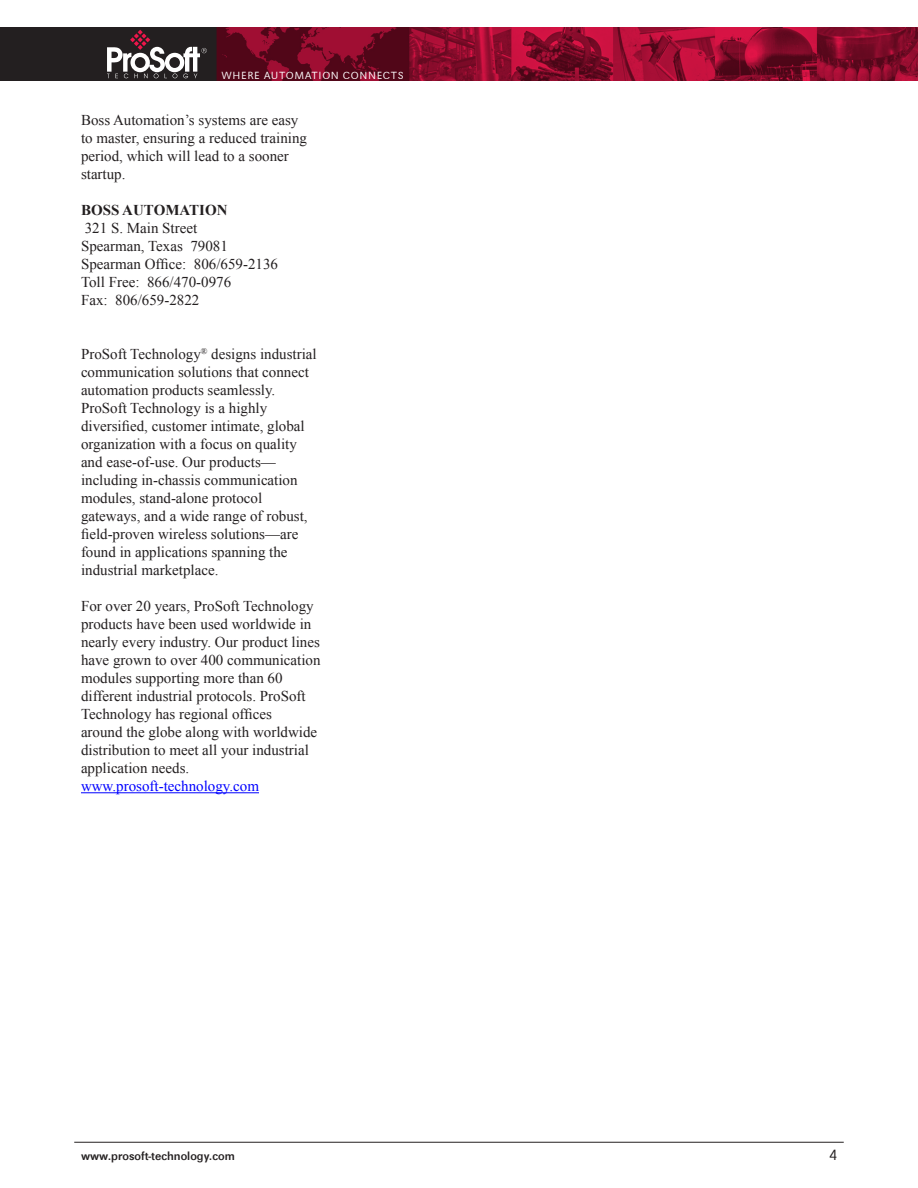
<style>
.page{position:relative;width:918px;height:1188px;background:#fff}
.page>*{position:absolute;margin:0;border:0;box-sizing:border-box;transform-origin:0 0}
.Standard_Paragraph{font:15px/18px "Times New Roman";color:#231f20}
.Normal__Web{font:15px/18px "Times New Roman";color:#231f20}
.t1{font:15px "Times New Roman";color:#00f}
.t2{font:700 15px "Times New Roman";color:#231f20}
.t3{font:300 15px "Maxima EF";color:#231f20}
.t4{font:500 12px "Maxima EF";color:#231f20}
.t5{font:300 10.5px "Maxima EF";letter-spacing:.06em;color:#fff}
</style>
<div class="page">
<div style="left:0;top:27px;width:918px;height:54px;background:#231f20"></div>
<img style="left:217px;top:27px;width:701px;height:54px">
<svg style="left:107px;top:30px;width:100px;height:48px"></svg>
<hr style="left:74px;top:1142px;width:770px;height:1px;background:#231f20">
<hr style="left:81px;top:792px;width:178px;height:1px;background:#00f">
<p class="t5" style="left:222px;top:69px;width:184px">WHERE AUTOMATION CONNECTS</p>
<p class="Normal__Web" style="left:81px;top:111px;width:228px">Boss Automation’s systems are easy to master, ensuring a reduced training period, which will lead to a sooner startup.</p>
<p class="t2" style="left:81px;top:200px;width:148px">BOSS AUTOMATION</p>
<p class="Standard_Paragraph" style="left:85px;top:219px;width:114px">321 S. Main Street</p>
<p class="Standard_Paragraph" style="left:81px;top:237px;width:148px">Spearman, Texas 79081</p>
<p class="Standard_Paragraph" style="left:81px;top:255px;width:199px">Spearman Office: 806/659-2136</p>
<p class="Standard_Paragraph" style="left:81px;top:273px;width:152px">Toll Free: 866/470-0976</p>
<p class="Standard_Paragraph" style="left:81px;top:291px;width:120px">Fax: 806/659-2822</p>
<p class="Standard_Paragraph" style="left:81px;top:345px;width:237px">ProSoft Technology<sup>®</sup> designs industrial communication solutions that connect automation products seamlessly.<br>ProSoft Technology is a highly diversified, customer intimate, global organization with a focus on quality and ease-of-use. Our products— including in-chassis communication modules, stand-alone protocol gateways, and a wide range of robust, field-proven wireless solutions—are found in applications spanning the industrial marketplace.</p>
<p class="Standard_Paragraph" style="left:81px;top:597px;width:241px">For over 20 years, ProSoft Technology products have been used worldwide in nearly every industry. Our product lines have grown to over 400 communication modules supporting more than 60 different industrial protocols. ProSoft Technology has regional offices<br>around the globe along with worldwide distribution to meet all your industrial application needs.</p>
<p class="t1" style="left:81px;top:776px;width:180px">www.prosoft-technology.com</p>
<p class="t4" style="left:81px;top:1150px;width:155px">www.prosoft-technology.com</p>
<p class="t3" style="left:829px;top:1147px;width:9px">4</p>
</div>
